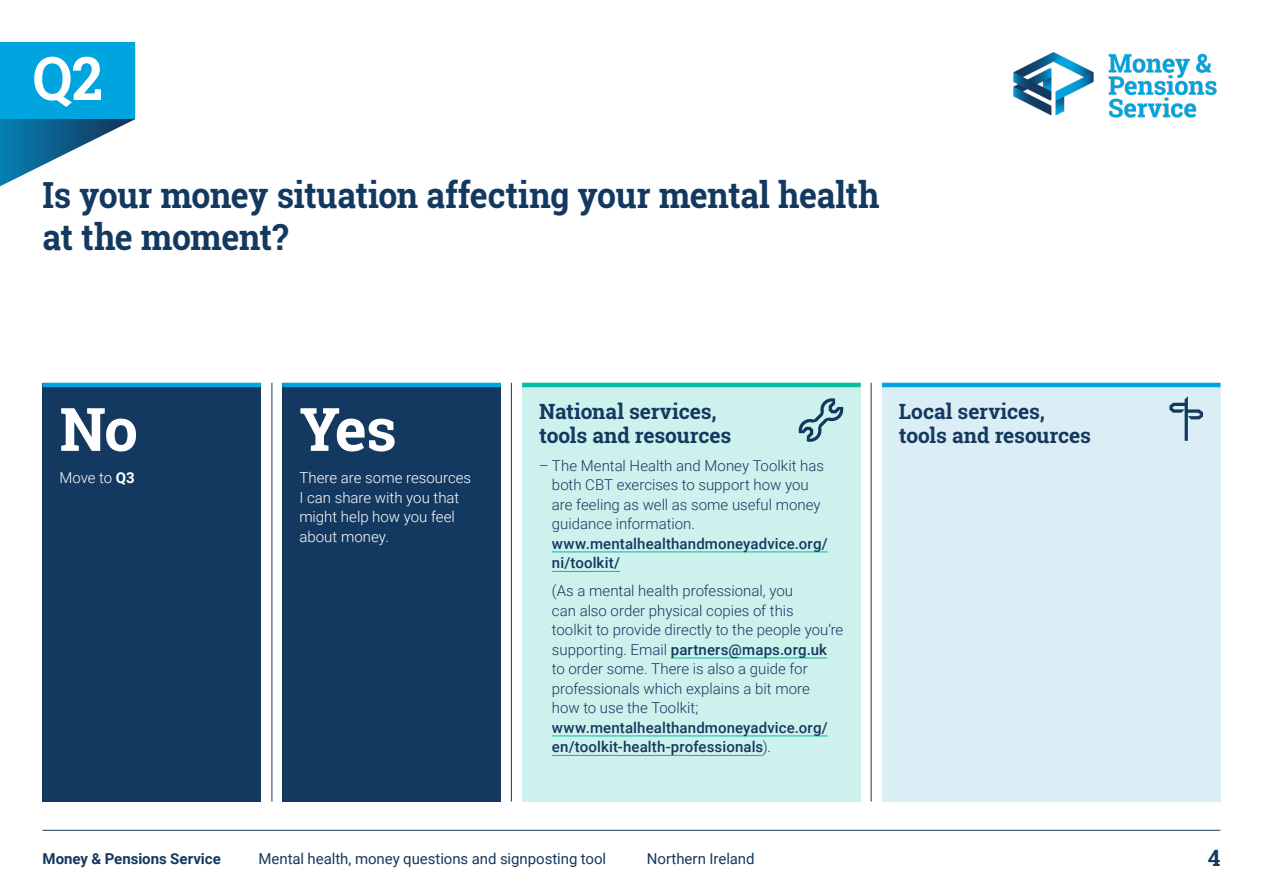
<style>
.page{position:relative;width:1263px;height:893px;background:#fff}
.page>*{position:absolute;margin:0;border:0;box-sizing:border-box;transform-origin:0 0}
.Yes_No_50_43pt{font:700 60px "Roboto Slab";letter-spacing:-.02em;color:#fff}
.Yes_No_50_43pt-2{font:700 60px "Roboto Slab";letter-spacing:-.02em;color:#fff;scale:.94 1}
.Question_30_35pt{font:700 36px/42px "Roboto Slab";letter-spacing:-.015em;color:#143960;scale:.94 1}
.t1{font:700 22.5px "Roboto Slab";color:#143960}
.Resource_heading_14{font:700 21px/24px "Roboto Slab";letter-spacing:-.005em;color:#143960}
.Body_10_13pt{font:300 15px/19.5px "Roboto";color:#143960}
.Answer_copy_12_15pt{font:300 15px/19.5px "Roboto";color:#fff}
.t2{font:15px "Roboto";letter-spacing:-.005em;color:#143960}
.t3{font:700 15px "Roboto";letter-spacing:-.005em;color:#143960}
.s1{font-weight:700}
.s2{font-weight:500}
</style>
<div class="page">
<svg style="left:0;top:119px;width:135px;height:68px"></svg>
<div style="left:0;top:43px;width:135px;height:76px;background:#00a4de"></div>
<img style="left:1013px;top:52px;width:204px;height:66px">
<div style="left:43px;top:383px;width:218px;height:418px;background:#143960"></div>
<hr style="left:272px;top:383px;width:1px;height:418px;background:#143960">
<hr style="left:511px;top:383px;width:1px;height:418px;background:#143960">
<hr style="left:871px;top:383px;width:1px;height:418px;background:#143960">
<div style="left:282px;top:383px;width:219px;height:418px;background:#143960"></div>
<div style="left:522px;top:383px;width:339px;height:418px;background:#cdf1ec"></div>
<hr style="left:552px;top:551px;width:276px;height:1px;background:#04bca0">
<hr style="left:552px;top:571px;width:68px;height:1px;background:#04bca0">
<hr style="left:671px;top:658px;width:156px;height:1px;background:#04bca0">
<hr style="left:552px;top:736px;width:276px;height:1px;background:#04bca0">
<hr style="left:552px;top:755px;width:211px;height:1px;background:#04bca0">
<svg style="left:799px;top:398px;width:44px;height:44px"></svg>
<div style="left:882px;top:383px;width:338px;height:418px;background:#dbedf5"></div>
<svg style="left:1169px;top:396px;width:34px;height:45px"></svg>
<hr style="left:43px;top:383px;width:218px;height:4px;background:#00a4de">
<hr style="left:282px;top:383px;width:219px;height:4px;background:#00a4de">
<hr style="left:522px;top:383px;width:339px;height:4px;background:#04bca0">
<hr style="left:882px;top:383px;width:338px;height:4px;background:#00a4de">
<hr style="left:43px;top:830px;width:1177px;height:1px;background:#143960">
<p class="Yes_No_50_43pt-2" style="left:32px;top:37px;width:76px">Q2</p>
<p class="Question_30_35pt" style="left:43px;top:174px;width:892px">Is your money situation affecting your mental health at the moment?</p>
<p class="Yes_No_50_43pt" style="left:60px;top:388px;width:80px">No</p>
<p class="Answer_copy_12_15pt" style="left:60px;top:467px;width:77px">Move to <span class="s1">Q3</span></p>
<p class="Yes_No_50_43pt" style="left:299px;top:388px;width:99px">Yes</p>
<p class="Answer_copy_12_15pt" style="left:299px;top:467px;width:173px">There are some resources<br>I can share with you that might help how you feel about money.</p>
<p class="Resource_heading_14" style="left:539px;top:399px;width:193px">National services, tools and resources</p>
<p class="Body_10_13pt" style="left:552px;top:455px;width:277px;text-indent:-13px">– The Mental Health and Money Toolkit has both CBT exercises to support how you are feeling as well as some useful money guidance information. <span class="s2">www.mentalhealthandmoneyadvice.org/ ni/toolkit/</span></p>
<p class="Body_10_13pt" style="left:552px;top:581px;width:293px">(As a mental health professional, you<br>can also order physical copies of this<br>toolkit to provide directly to the people you’re supporting. Email <span class="s2">partners@maps.org.uk </span>to order some. There is also a guide for professionals which explains a bit more<br>how to use the Toolkit; <span class="s2">www.mentalhealthandmoneyadvice.org/ en/toolkit-health-professionals</span>).</p>
<p class="Resource_heading_14" style="left:899px;top:399px;width:147px">Local services,</p>
<p class="Resource_heading_14" style="left:899px;top:423px;width:193px">tools and resources</p>
<p class="t3" style="left:43px;top:848px;width:180px">Money &amp; Pensions Service</p>
<p class="t2" style="left:258px;top:848px;width:349px">Mental health, money questions and signposting tool</p>
<p class="t2" style="left:647px;top:848px;width:109px">Northern Ireland</p>
<h3 class="t1" style="left:1208px;top:843px;width:14px">4</h3>
</div>
